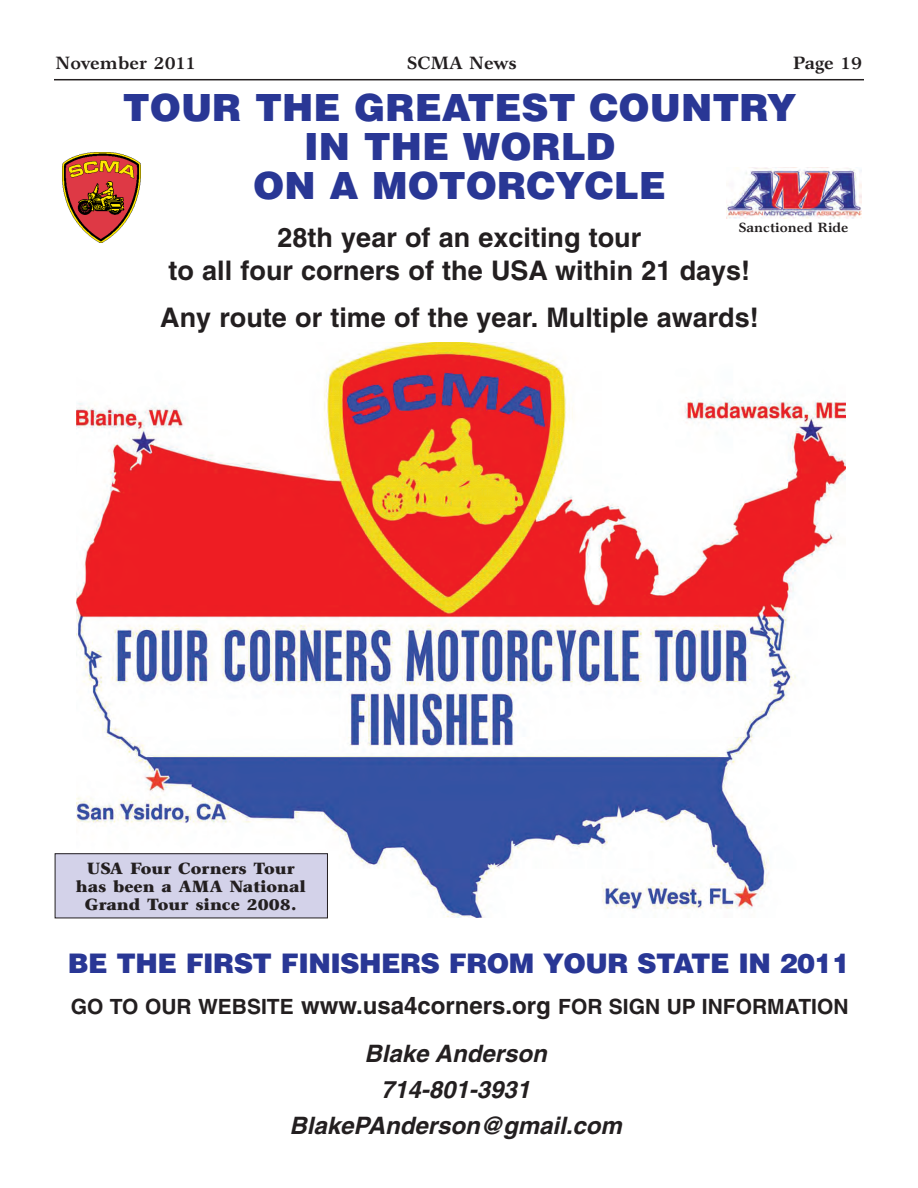
<style>
.page{position:relative;width:918px;height:1188px;background:#fff}
.page>*{position:absolute;margin:0;border:0;box-sizing:border-box;transform-origin:0 0}
.t1{font:900 37.5px/39px "Helvetica";color:#293795;text-align:center}
.t2{font:700 27px/33px "Helvetica";color:#231f20;text-align:center}
.t3{font:900 27px "Helvetica";letter-spacing:-.02em;color:#293795}
.t4{font:italic 700 24px/36px "Helvetica";color:#231f20;text-align:center}
.t5{font:700 21px "Helvetica";color:#231f20}
.t6{font:700 18px "Garth Graphic";color:#231f20}
.t7{font:900 16.5px/18px "Garth Graphic";color:#231f20;text-align:center}
.t8{font:700 13.5px "Garth Graphic";color:#231f20}
.s1{font-size:24px}
</style>
<div class="page">
<hr style="left:54px;top:79px;width:810px;height:1px;background:#231f20">
<img style="left:76px;top:343px;width:770px;height:574px">
<div style="left:55px;top:854px;width:272px;height:64px;background:#d3d2e9"></div>
<div style="left:55px;top:853px;width:273px;height:65px;border:1px solid #231f20"></div>
<img style="left:63px;top:152px;width:78px;height:91px">
<img style="left:726px;top:167px;width:136px;height:51px">
<p class="t6" style="left:55px;top:56px;width:142px">November 2011</p>
<p class="t6" style="left:407px;top:56px;width:111px">SCMA News</p>
<p class="t6" style="left:793px;top:56px;width:71px">Page 19</p>
<h1 class="t1" style="left:123px;top:91px;width:675px">TOUR THE GREATEST COUNTRY<br>IN THE WORLD<br>ON A MOTORCYCLE</h1>
<p class="t2" style="left:169px;top:224px;width:583px">28th year of an exciting tour<br>to all four corners of the USA within 21 days!</p>
<p class="t2" style="left:160px;top:304px;width:600px">Any route or time of the year. Multiple awards!</p>
<p class="t8" style="left:739px;top:222px;width:111px">Sanctioned Ride</p>
<p class="t7" style="left:76px;top:861px;width:232px">USA Four Corners Tour has been a AMA National<br>Grand Tour since 2008.</p>
<p class="t3" style="left:68px;top:953px;width:784px">BE THE FIRST FINISHERS FROM YOUR STATE IN 2011</p>
<p class="t5" style="left:71px;top:998px;width:779px">GO TO OUR WEBSITE <span class="s1">www.usa4corners.org</span> FOR SIGN UP INFORMATION</p>
<p class="t4" style="left:289px;top:1038px;width:339px">Blake Anderson<br>714-801-3931<br>BlakePAnderson@gmail.com</p>
</div>
